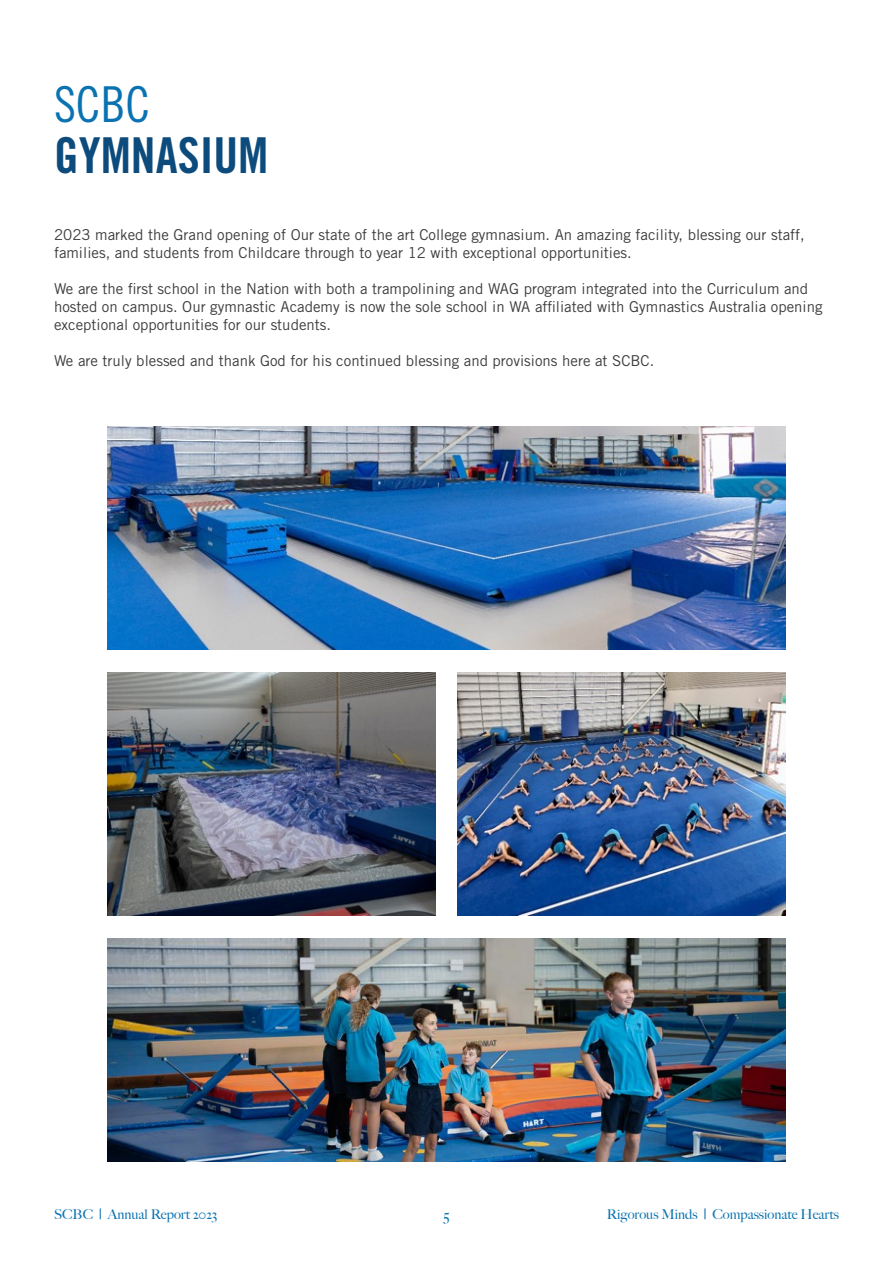
<style>
.page{position:relative;width:893px;height:1263px;background:#fff}
.page>*{position:absolute;margin:0;border:0;box-sizing:border-box;transform-origin:0 0}
.t1{font:49.5px "Trade Gothic LT Std Bd Cn 20";color:#0d4b7d}
.t2{font:49.5px "Trade Gothic LT Std Cn 18";color:#0a72b1}
.t3{font:15px/18px "Trade Gothic LT Std";color:#3b3c3b}
.t4{font:500 15px "Big Caslon";color:#0a72b1}
.t5{font:500 13.5px "Big Caslon";color:#0a72b1}
</style>
<div class="page">
<img style="left:107px;top:426px;width:678px;height:223px">
<img style="left:107px;top:672px;width:329px;height:243px">
<img style="left:457px;top:672px;width:328px;height:243px">
<img style="left:107px;top:938px;width:678px;height:223px">
<p class="t2" style="left:54px;top:75px;width:98px">SCBC</p>
<p class="t1" style="left:54px;top:125px;width:216px">GYMNASIUM</p>
<p class="t3" style="left:54px;top:225px;width:752px">2023 marked the Grand opening of Our state of the art College gymnasium. An amazing facility, blessing our staff, families, and students from Childcare through to year 12 with exceptional opportunities.</p>
<p class="t3" style="left:54px;top:279px;width:770px">We are the first school in the Nation with both a trampolining and WAG program integrated into the Curriculum and hosted on campus. Our gymnastic Academy is now the sole school in WA affiliated with Gymnastics Australia opening exceptional opportunities for our students.</p>
<p class="t3" style="left:54px;top:351px;width:602px">We are truly blessed and thank God for his continued blessing and provisions here at SCBC.</p>
<p class="t5" style="left:54px;top:1203px;width:165px">SCBC | Annual Report 2023</p>
<p class="t4" style="left:444px;top:1202px;width:7px">5</p>
<p class="t5" style="left:607px;top:1203px;width:234px">Rigorous Minds | Compassionate Hearts</p>
</div>
